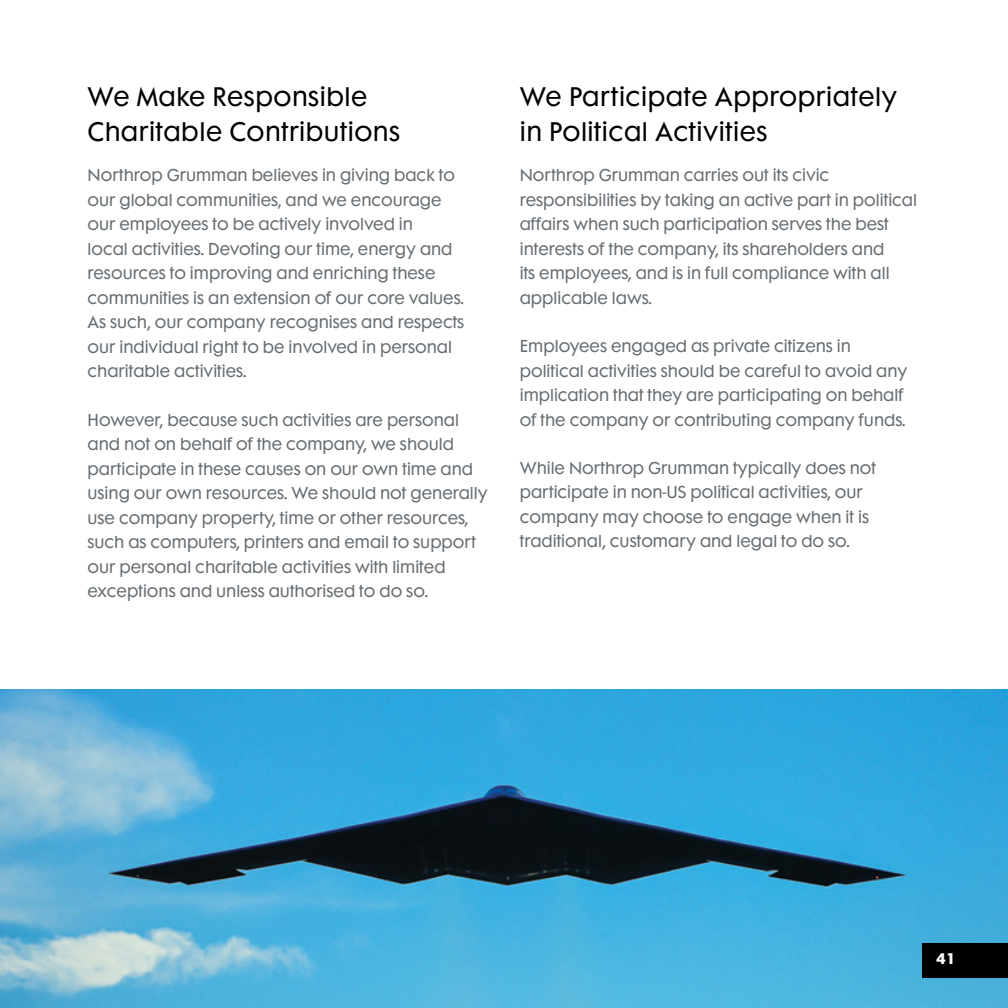
<style>
.page{position:relative;width:1008px;height:1008px;background:#fff}
.page>*{position:absolute;margin:0;border:0;box-sizing:border-box;transform-origin:0 0}
.t1{font:24.5px/35px "Futura Maxi Std";letter-spacing:.02em;color:#000}
.t2{font:15.75px/24.5px "Futura Maxi Std";color:#666d72}
.t3{font:700 14px "Futura Maxi Std";color:#fff}
</style>
<div class="page">
<img style="left:0;top:689px;width:1008px;height:319px">
<div style="left:922px;top:943px;width:86px;height:34px;background:#000"></div>
<h1 class="t1" style="left:88px;top:79px;width:314px">We Make Responsible<br>Charitable Contributions</h1>
<p class="t2" style="left:88px;top:163px;width:378px">Northrop Grumman believes in giving back to our global communities, and we encourage our employees to be actively involved in<br>local activities. Devoting our time, energy and resources to improving and enriching these communities is an extension of our core values.<br>As such, our company recognises and respects our individual right to be involved in personal charitable activities.</p>
<p class="t2" style="left:88px;top:407px;width:402px">However, because such activities are personal and not on behalf of the company, we should participate in these causes on our own time and using our own resources. We should not generally use company property, time or other resources, such as computers, printers and email to support our personal charitable activities with limited exceptions and unless authorised to do so.</p>
<h1 class="t1" style="left:520px;top:79px;width:379px">We Participate Appropriately in Political Activities</h1>
<p class="t2" style="left:520px;top:163px;width:399px">Northrop Grumman carries out its civic responsibilities by taking an active part in political affairs when such participation serves the best interests of the company, its shareholders and<br>its employees, and is in full compliance with all applicable laws.</p>
<p class="t2" style="left:520px;top:334px;width:389px">Employees engaged as private citizens in political activities should be careful to avoid any implication that they are participating on behalf of the company or contributing company funds.</p>
<p class="t2" style="left:520px;top:455px;width:358px">While Northrop Grumman typically does not participate in non-US political activities, our company may choose to engage when it is traditional, customary and legal to do so.</p>
<p class="t3" style="left:936px;top:949px;width:19px">41</p>
</div>
